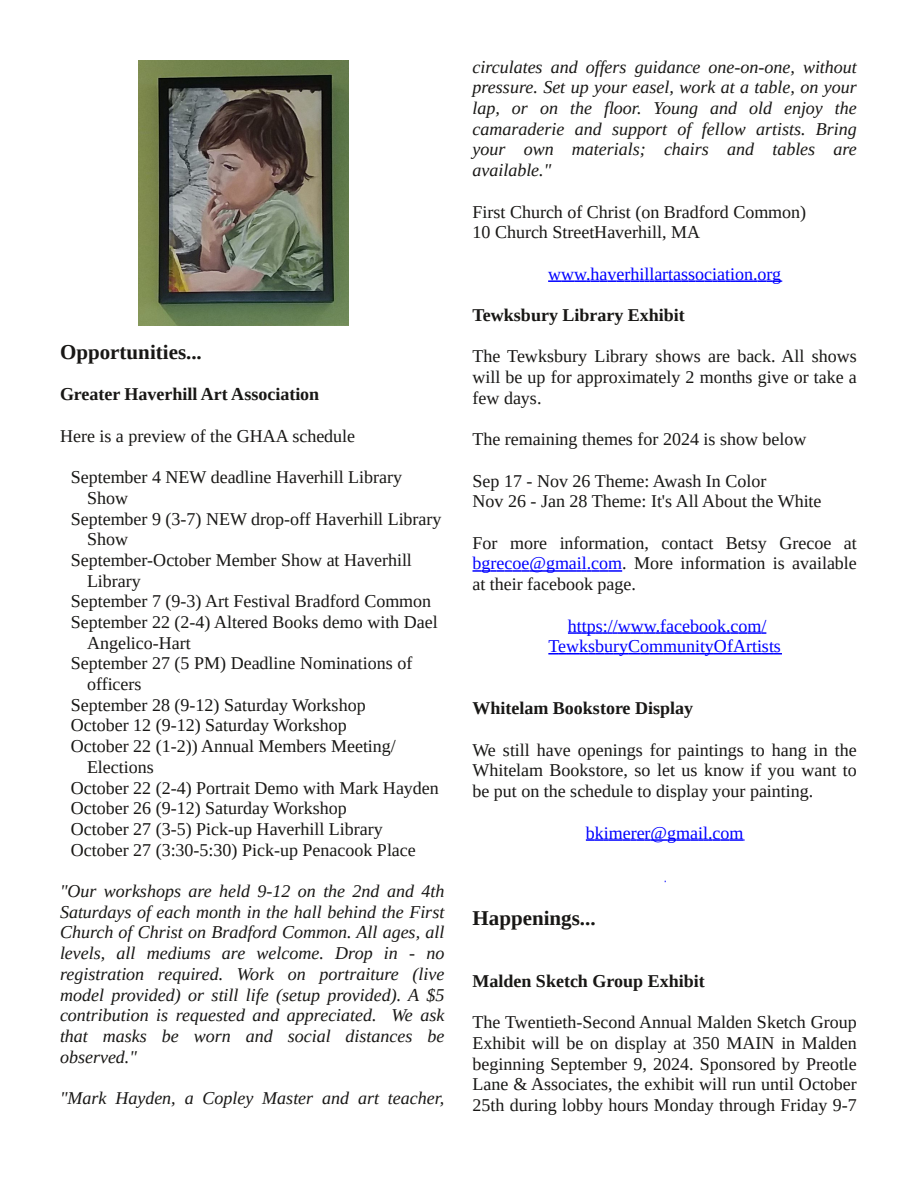
<style>
.page{position:relative;width:918px;height:1188px;background:#fff}
.page>*{position:absolute;margin:0;border:0;box-sizing:border-box;transform-origin:0 0}
.t1{font:700 21px "Liberation Serif";color:#181715}
.t2{font:18px/20.7px "Liberation Serif";color:#181715;text-align:justify}
.t3{font:italic 18px/20.7px "Liberation Serif";color:#181715;text-align:justify}
.t4{font:700 18px "Liberation Serif";color:#181715}
.t5{font:18px/20.7px "Liberation Serif";color:#00f;text-align:center}
.s1{color:#00f}
</style>
<div class="page">
<svg style="left:548px;top:280px;width:234px;height:2px"></svg>
<svg style="left:472px;top:570px;width:150px;height:2px"></svg>
<svg style="left:568px;top:632px;width:198px;height:2px"></svg>
<svg style="left:548px;top:653px;width:234px;height:2px"></svg>
<svg style="left:586px;top:839px;width:159px;height:2px"></svg>
<img style="left:138px;top:60px;width:211px;height:265px">
<p class="t1" style="left:60px;top:340px;width:143px">Opportunities...</p>
<p class="t4" style="left:60px;top:384px;width:261px">Greater Haverhill Art Association</p>
<p class="t2" style="left:60px;top:425px;width:297px">Here is a preview of the GHAA schedule</p>
<p class="t2" style="left:71px;top:467px;width:333px">September 4 NEW deadline Haverhill Library</p>
<p class="t2" style="left:87px;top:487px;width:43px">Show</p>
<p class="t2" style="left:71px;top:508px;width:372px">September 9 (3-7) NEW drop-off Haverhill Library</p>
<p class="t2" style="left:87px;top:529px;width:43px">Show</p>
<p class="t2" style="left:71px;top:549px;width:343px">September-October Member Show at Haverhill</p>
<p class="t2" style="left:87px;top:570px;width:55px">Library</p>
<p class="t2" style="left:71px;top:591px;width:362px">September 7 (9-3) Art Festival Bradford Common</p>
<p class="t2" style="left:71px;top:612px;width:368px">September 22 (2-4) Altered Books demo with Dael</p>
<p class="t2" style="left:87px;top:632px;width:105px">Angelico-Hart</p>
<p class="t2" style="left:71px;top:653px;width:343px">September 27 (5 PM) Deadline Nominations of</p>
<p class="t2" style="left:87px;top:674px;width:56px">officers</p>
<p class="t2" style="left:71px;top:694px;width:296px">September 28 (9-12) Saturday Workshop</p>
<p class="t2" style="left:71px;top:715px;width:277px">October 12 (9-12) Saturday Workshop</p>
<p class="t2" style="left:71px;top:736px;width:327px">October 22 (1-2)) Annual Members Meeting/</p>
<p class="t2" style="left:87px;top:756px;width:68px">Elections</p>
<p class="t2" style="left:71px;top:777px;width:370px">October 22 (2-4) Portrait Demo with Mark Hayden</p>
<p class="t2" style="left:71px;top:798px;width:277px">October 26 (9-12) Saturday Workshop</p>
<p class="t2" style="left:71px;top:819px;width:313px">October 27 (3-5) Pick-up Haverhill Library</p>
<p class="t2" style="left:71px;top:839px;width:347px">October 27 (3:30-5:30) Pick-up Penacook Place</p>
<p class="t3" style="left:60px;top:881px;width:386px">"Our workshops are held 9-12 on the 2nd and 4th Saturdays of each month in the hall behind the First Church of Christ on Bradford Common. All ages, all levels, all mediums are welcome. Drop in - no registration required. Work on portraiture (live model provided) or still life (setup provided). A $5 contribution is requested and appreciated. We ask that masks be worn and social distances be observed."</p>
<p class="t3" style="left:60px;top:1088px;width:386px">"Mark Hayden, a Copley Master and art teacher,</p>
<p class="t3" style="left:472px;top:56px;width:386px">circulates and offers guidance one-on-one, without pressure. Set up your easel, work at a table, on your lap, or on the floor. Young and old enjoy the camaraderie and support of fellow artists. Bring your own materials; chairs and tables are available."</p>
<p class="t2" style="left:472px;top:201px;width:335px">First Church of Christ (on Bradford Common)<br>10 Church StreetHaverhill, MA</p>
<p class="t5" style="left:548px;top:263px;width:235px">www.haverhillartassociation.org</p>
<p class="t4" style="left:472px;top:305px;width:214px">Tewksbury Library Exhibit</p>
<p class="t2" style="left:472px;top:346px;width:386px">The Tewksbury Library shows are back. All shows will be up for approximately 2 months give or take a few days.</p>
<p class="t2" style="left:472px;top:429px;width:335px">The remaining themes for 2024 is show below</p>
<p class="t2" style="left:472px;top:470px;width:351px">Sep 17 - Nov 26 Theme: Awash In Color<br>Nov 26 - Jan 28 Theme: It's All About the White</p>
<p class="t2" style="left:472px;top:532px;width:386px">For more information, contact Betsy Grecoe at <span class="s1">bgrecoe@gmail.com</span>. More information is available at their facebook page.</p>
<p class="t5" style="left:548px;top:615px;width:234px">https://www.facebook.com/<br>TewksburyCommunityOfArtists</p>
<p class="t4" style="left:472px;top:698px;width:222px">Whitelam Bookstore Display</p>
<p class="t2" style="left:472px;top:739px;width:386px">We still have openings for paintings to hang in the Whitelam Bookstore, so let us know if you want to be put on the schedule to display your painting.</p>
<p class="t5" style="left:586px;top:822px;width:159px">bkimerer@gmail.com</p>
<p class="t1" style="left:472px;top:906px;width:125px">Happenings...</p>
<p class="t4" style="left:472px;top:971px;width:234px">Malden Sketch Group Exhibit</p>
<p class="t2" style="left:472px;top:1012px;width:386px">The Twentieth-Second Annual Malden Sketch Group Exhibit will be on display at 350 MAIN in Malden beginning September 9, 2024. Sponsored by Preotle Lane &amp; Associates, the exhibit will run until October 25th during lobby hours Monday through Friday 9-7</p>
</div>
